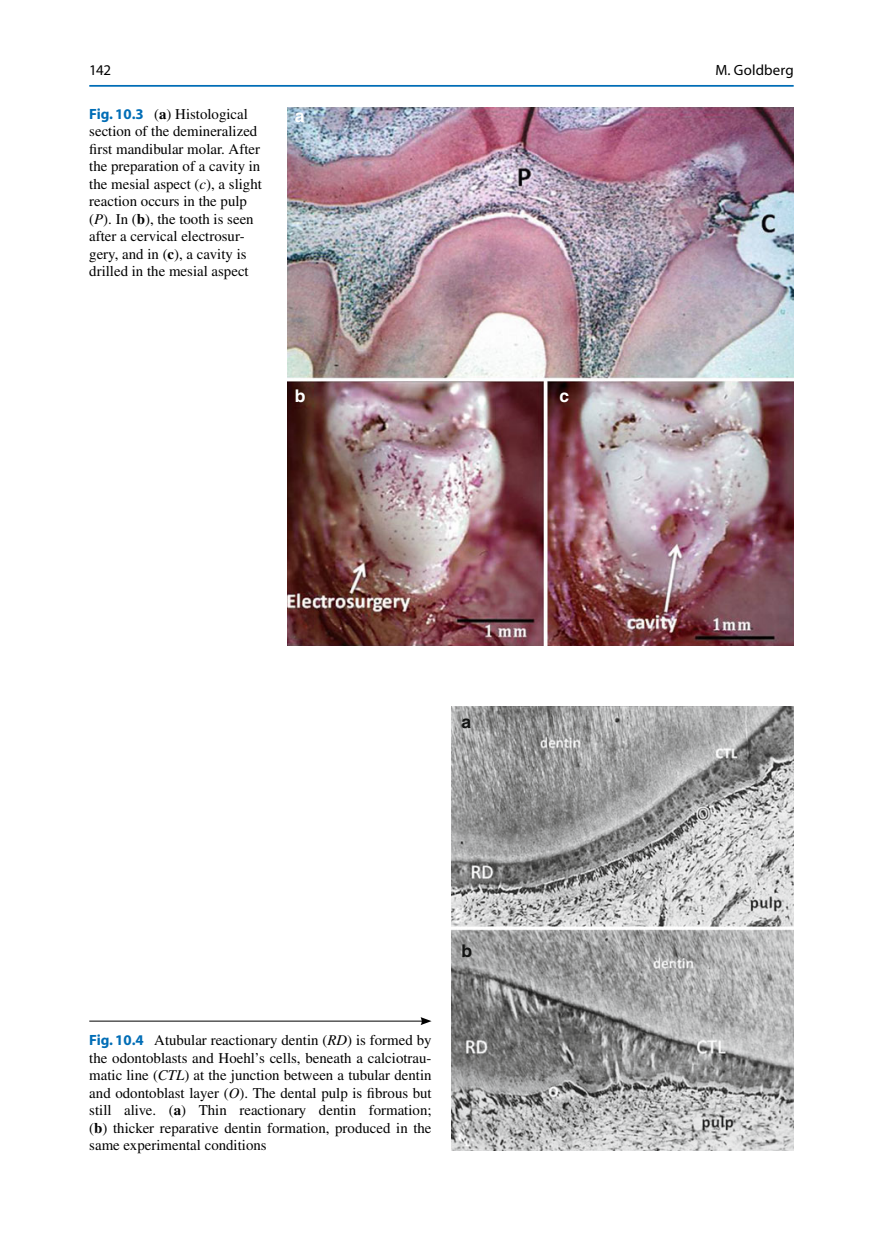
<style>
.page{position:relative;width:883px;height:1260px;background:#fff}
.page>*{position:absolute;margin:0;border:0;box-sizing:border-box;transform-origin:0 0}
.t1{font:700 17.5px "Helvetica";color:#fff}
.t2{font:700 17.5px "Helvetica";color:#131413}
.t3{font:14.88px/17.5px "Times";color:#000}
.t4{font:14.88px "Myriad";letter-spacing:.005em;color:#000}
.s1{font-family:"Myriad";font-weight:700;color:#006db6}
.s2{font-weight:700}
.s3{font-style:italic}
</style>
<div class="page">
<img style="left:288px;top:108px;width:506px;height:538px">
<img style="left:451px;top:707px;width:343px;height:443px">
<hr style="left:89px;top:1021px;width:334px;height:1px;background:#000">
<svg style="left:421px;top:1017px;width:11px;height:8px"></svg>
<hr style="left:89px;top:85px;width:705px;height:2px;background:#006db6">
<p class="t4" style="left:89px;top:64px;width:23px">142</p>
<p class="t3" style="left:89px;top:106px;width:174px"><span class="s1">Fig. 10.3</span> ( <span class="s2">a</span> ) Histological section of the demineralized first mandibular molar. After the preparation of a cavity in the mesial aspect ( <span class="s3">c</span> ), a slight reaction occurs in the pulp<br>( <span class="s3">P</span> ). In ( <span class="s2">b</span> ), the tooth is seen after a cervical electrosur&shy;gery, and in ( <span class="s2">c</span> ), a cavity is drilled in the mesial aspect</p>
<p class="t1" style="left:295px;top:106px;width:11px">a</p>
<p class="t1" style="left:295px;top:386px;width:12px">b</p>
<p class="t1" style="left:560px;top:386px;width:11px">c</p>
<p class="t2" style="left:461px;top:711px;width:11px">a</p>
<p class="t2" style="left:461px;top:941px;width:12px">b</p>
<p class="t3" style="left:89px;top:1033px;width:344px;text-align:justify"><span class="s1">Fig. 10.4</span> Atubular reactionary dentin ( <span class="s3">RD</span> ) is formed by the odontoblasts and Hoehl’s cells, beneath a calciotrau&shy;matic line ( <span class="s3">CTL</span> ) at the junction between a tubular dentin and odontoblast layer ( <span class="s3">O</span> ). The dental pulp is fibrous but still alive. ( <span class="s2">a</span> ) Thin reactionary dentin formation; ( <span class="s2">b</span> ) thicker reparative dentin formation, produced in the same experimental conditions</p>
<p class="t4" style="left:715px;top:64px;width:80px">M. Goldberg</p>
</div>
